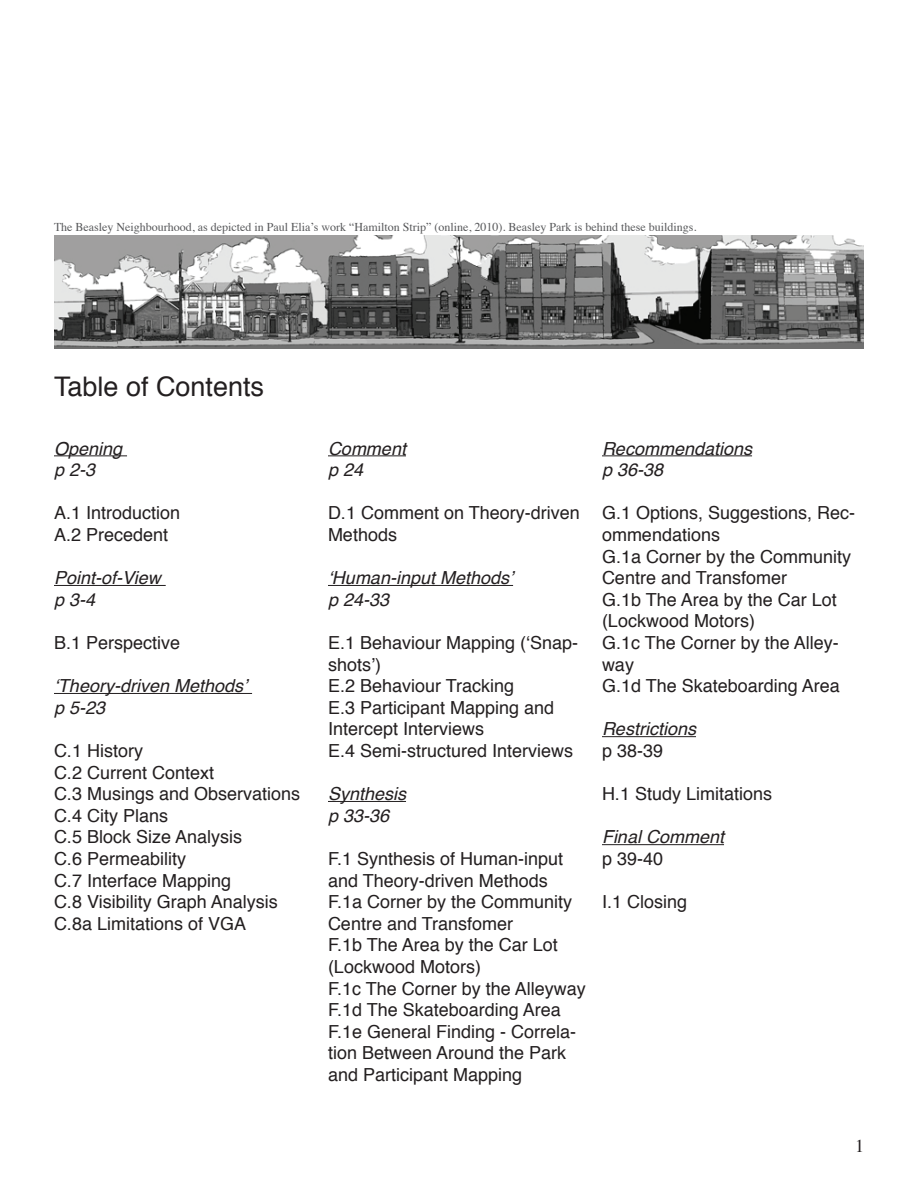
<style>
.page{position:relative;width:918px;height:1188px;background:#fff}
.page>*{position:absolute;margin:0;border:0;box-sizing:border-box;transform-origin:0 0}
.t1{font:27px "Helvetica";color:#231f20}
.t2{font:18px/21.6px "Helvetica";color:#231f20}
.t3{font:italic 18px/21.6px "Helvetica";color:#231f20}
.t4{font:18px "Times";color:#231f20}
.t5{font:12px "Times";color:#57585a}
</style>
<div class="page">
<hr style="left:54px;top:455px;width:73px;height:1px;background:#231f20">
<hr style="left:54px;top:585px;width:112px;height:1px;background:#231f20">
<hr style="left:54px;top:693px;width:198px;height:1px;background:#231f20">
<img style="left:54px;top:236px;width:810px;height:112px">
<hr style="left:328px;top:455px;width:78px;height:1px;background:#231f20">
<hr style="left:328px;top:585px;width:185px;height:1px;background:#231f20">
<hr style="left:328px;top:801px;width:78px;height:1px;background:#231f20">
<hr style="left:602px;top:455px;width:150px;height:1px;background:#231f20">
<hr style="left:602px;top:736px;width:94px;height:1px;background:#231f20">
<hr style="left:602px;top:844px;width:122px;height:1px;background:#231f20">
<p class="t5" style="left:54px;top:216px;width:644px">The Beasley Neighbourhood, as depicted in Paul Elia’s work “Hamilton Strip” (online, 2010). Beasley Park is behind these buildings.</p>
<h1 class="t1" style="left:54px;top:365px;width:212px">Table of Contents</h1>
<p class="t3" style="left:54px;top:438px;width:70px">Opening p 2-3</p>
<p class="t2" style="left:54px;top:503px;width:128px">A.1 Introduction<br>A.2 Precedent</p>
<p class="t3" style="left:54px;top:567px;width:108px">Point-of-View p 3-4</p>
<p class="t2" style="left:54px;top:632px;width:128px">B.1 Perspective</p>
<p class="t3" style="left:54px;top:675px;width:195px">‘Theory-driven Methods’ p 5-23</p>
<p class="t2" style="left:54px;top:740px;width:248px">C.1 History<br>C.2 Current Context<br>C.3 Musings and Observations<br>C.4 City Plans<br>C.5 Block Size Analysis<br>C.6 Permeability<br>C.7 Interface Mapping<br>C.8 Visibility Graph Analysis<br>C.8a Limitations of VGA</p>
<p class="t3" style="left:328px;top:438px;width:80px">Comment p 24</p>
<p class="t2" style="left:328px;top:503px;width:253px">D.1 Comment on Theory-driven<br>Methods</p>
<p class="t3" style="left:328px;top:567px;width:187px">‘Human-input Methods’ p 24-33</p>
<p class="t2" style="left:328px;top:632px;width:252px">E.1 Behaviour Mapping (‘Snap&shy;shots’)<br>E.2 Behaviour Tracking<br>E.3 Participant Mapping and<br>Intercept Interviews<br>E.4 Semi-structured Interviews</p>
<p class="t3" style="left:328px;top:783px;width:80px">Synthesis p 33-36</p>
<p class="t2" style="left:328px;top:848px;width:259px">F.1 Synthesis of Human-input and Theory-driven Methods<br>F.1a Corner by the Community<br>Centre and Transfomer<br>F.1b The Area by the Car Lot (Lockwood Motors)<br>F.1c The Corner by the Alleyway<br>F.1d The Skateboarding Area<br>F.1e General Finding - Correla&shy;tion Between Around the Park and Participant Mapping</p>
<p class="t3" style="left:602px;top:438px;width:152px">Recommendations p 36-38</p>
<p class="t2" style="left:602px;top:503px;width:255px">G.1 Options, Suggestions, Rec&shy;ommendations<br>G.1a Corner by the Community<br>Centre and Transfomer<br>G.1b The Area by the Car Lot (Lockwood Motors)<br>G.1c The Corner by the Alley&shy;way<br>G.1d The Skateboarding Area</p>
<p class="t3" style="left:602px;top:719px;width:96px">Restrictions</p>
<p class="t2" style="left:602px;top:740px;width:63px">p 38-39</p>
<p class="t2" style="left:602px;top:784px;width:172px">H.1 Study Limitations</p>
<p class="t3" style="left:602px;top:827px;width:124px">Final Comment</p>
<p class="t2" style="left:602px;top:848px;width:63px">p 39-40</p>
<p class="t2" style="left:602px;top:892px;width:87px">I.1 Closing</p>
<p class="t4" style="left:855px;top:1129px;width:10px">1</p>
</div>
